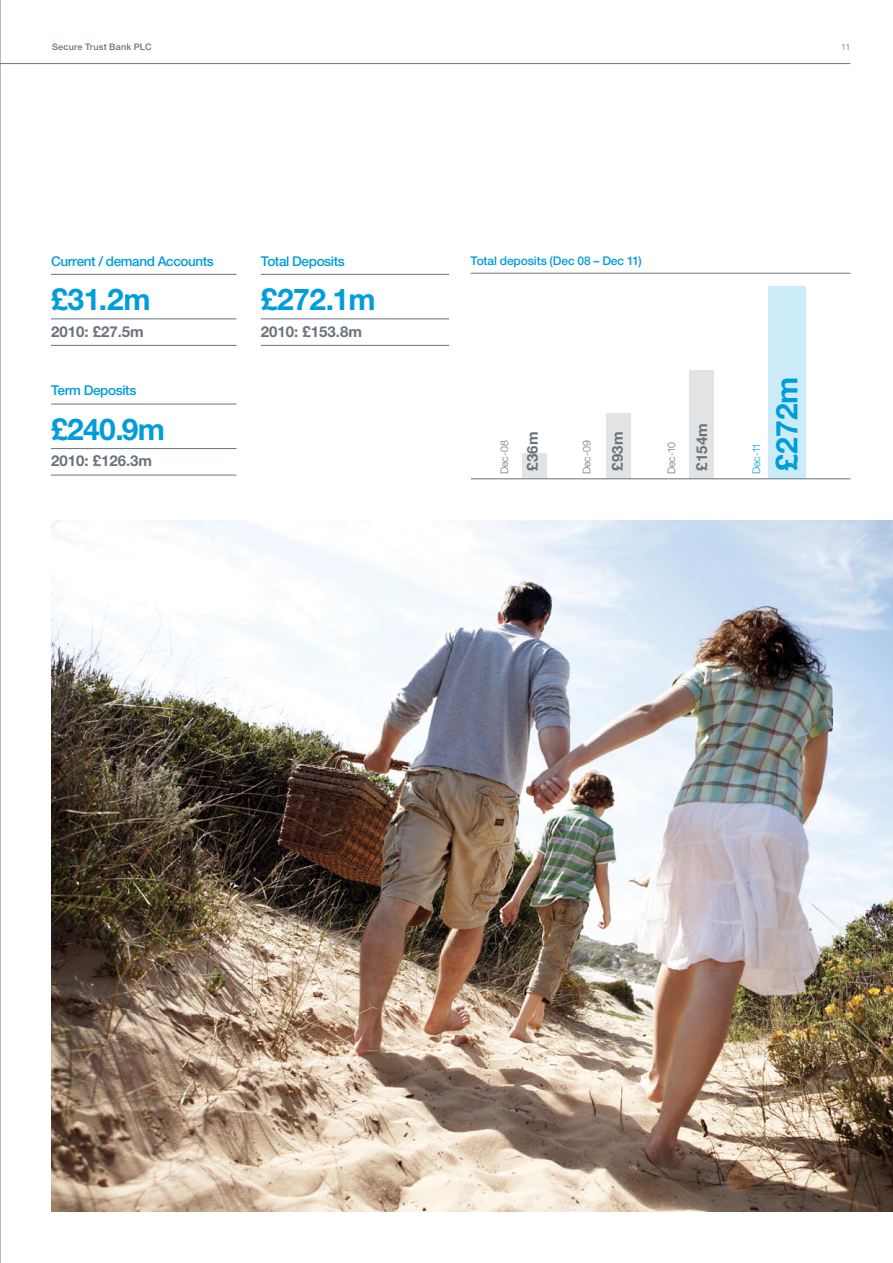
<style>
.page{position:relative;width:893px;height:1263px;background:#fff}
.page>*{position:absolute;margin:0;border:0;box-sizing:border-box;transform-origin:0 0}
.t1{font:700 30px "Helvetica Neue";letter-spacing:-.015em;color:#009ddc}
.t2{font:700 15px "Helvetica Neue";color:#6a737b}
.t3{font:500 13.5px "Helvetica Neue";letter-spacing:-.03em;color:#009ddc}
.t4{font:500 12px "Helvetica Neue";letter-spacing:-.005em;color:#009ddc}
.t5{font:300 10.5px "Helvetica Neue";color:#6a737b}
.t6{font:300 10.5px "Helvetica Neue";color:#009ddc}
.t7{font:500 9px "Helvetica Neue";letter-spacing:.025em;color:#6a737b}
.t8{font:300 9px "Helvetica Neue";color:#6a737b}
</style>
<div class="page">
<hr style="left:0;top:63px;width:850px;height:1px;background:#6a737b">
<div style="left:768px;top:287px;width:37px;height:192px;background:#ccebf8"></div>
<div style="left:689px;top:370px;width:25px;height:109px;background:#e1e3e5"></div>
<div style="left:606px;top:413px;width:25px;height:66px;background:#e1e3e5"></div>
<div style="left:522px;top:453px;width:24px;height:26px;background:#e1e3e5"></div>
<img style="left:51px;top:521px;width:842px;height:691px">
<hr style="left:51px;top:274px;width:185px;height:1px;background:#6a737b">
<hr style="left:51px;top:319px;width:185px;height:1px;background:#6a737b">
<hr style="left:51px;top:345px;width:185px;height:1px;background:#6a737b">
<hr style="left:261px;top:274px;width:188px;height:1px;background:#6a737b">
<hr style="left:261px;top:319px;width:188px;height:1px;background:#6a737b">
<hr style="left:261px;top:345px;width:188px;height:1px;background:#6a737b">
<hr style="left:51px;top:404px;width:185px;height:1px;background:#6a737b">
<hr style="left:51px;top:448px;width:185px;height:1px;background:#6a737b">
<hr style="left:51px;top:475px;width:185px;height:1px;background:#6a737b">
<hr style="left:0;top:0;width:1px;height:1263px;background:#6a737b">
<hr style="left:471px;top:273px;width:379px;height:1px;background:#6a737b">
<hr style="left:471px;top:479px;width:379px;height:1px;background:#6a737b">
<p class="t7" style="left:52px;top:41px;width:101px">Secure Trust Bank PLC</p>
<p class="t8" style="left:841px;top:41px;width:11px">11</p>
<p class="t3" style="left:51px;top:253px;width:164px">Current / demand Accounts</p>
<h1 class="t1" style="left:51px;top:281px;width:101px">£31.2m</h1>
<p class="t2" style="left:51px;top:322px;width:94px">2010: £27.5m</p>
<p class="t3" style="left:51px;top:382px;width:87px">Term Deposits</p>
<h1 class="t1" style="left:51px;top:411px;width:116px">£240.9m</h1>
<p class="t2" style="left:51px;top:452px;width:103px">2010: £126.3m</p>
<p class="t3" style="left:261px;top:253px;width:86px">Total Deposits</p>
<h1 class="t1" style="left:261px;top:281px;width:117px">£272.1m</h1>
<p class="t2" style="left:261px;top:322px;width:103px">2010: £153.8m</p>
<p class="t4" style="left:471px;top:253px;width:173px">Total deposits (Dec 08 – Dec 11)</p>
<p class="t2" style="left:523px;top:470px;width:40px;rotate:-90deg">£36m</p>
<p class="t2" style="left:608px;top:470px;width:40px;rotate:-90deg">£93m</p>
<p class="t2" style="left:693px;top:470px;width:48px;rotate:-90deg">£154m</p>
<p class="t5" style="left:498px;top:474px;width:35px;rotate:-90deg">Dec-08</p>
<p class="t5" style="left:580px;top:474px;width:35px;rotate:-90deg">Dec-09</p>
<p class="t5" style="left:665px;top:474px;width:33px;rotate:-90deg">Dec-10</p>
<p class="t6" style="left:750px;top:474px;width:33px;rotate:-90deg">Dec-11</p>
<h1 class="t1" style="left:768px;top:470px;width:95px;rotate:-90deg">£272m</h1>
</div>
